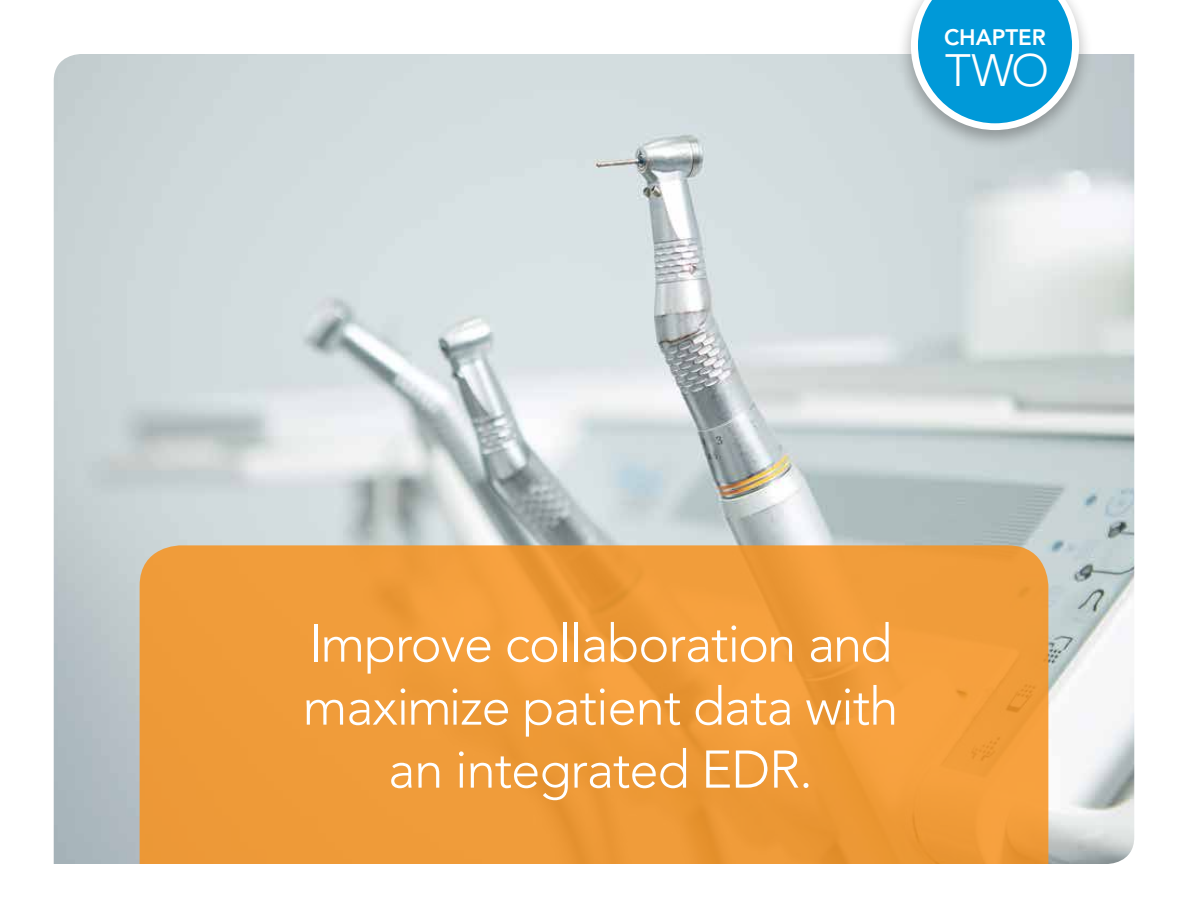
<style>
.page{position:relative;width:1188px;height:918px;background:#fff}
.page>*{position:absolute;margin:0;border:0;box-sizing:border-box;transform-origin:0 0}
.t1{font:300 52.5px/63px "Avenir";letter-spacing:-.02em;color:#fff;text-align:center}
.t2{font:300 45px "Avenir";color:#fff}
.t3{font:800 22.2px "Avenir";color:#fff}
</style>
<div class="page">
<img style="left:54px;top:54px;width:1080px;height:810px">
<div style="left:896px;top:0;width:198px;height:152px;background:#000;opacity:.3"></div>
<svg style="left:911px;top:0;width:168px;height:130px;background:#39abd9"></svg>
<div style="left:140px;top:545px;width:908px;height:319px;background:#f09c3a"></div>
<p class="t3" style="left:944px;top:24px;width:103px">CHAPTER</p>
<p class="t2" style="left:945px;top:44px;width:106px">TWO</p>
<p class="t1" style="left:303px;top:612px;width:597px">Improve collaboration and maximize patient data with an integrated EDR.</p>
</div>
